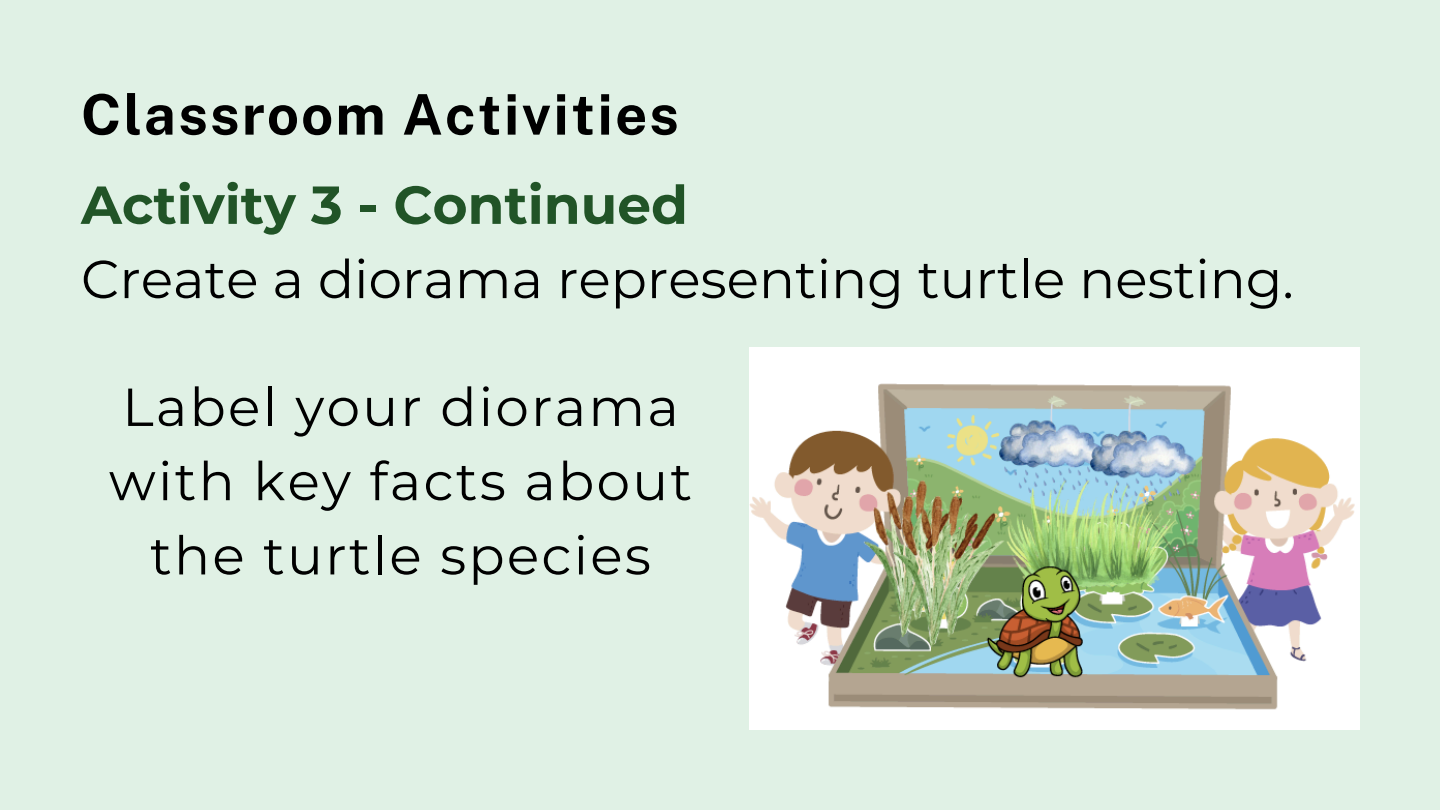
<style>
.page{position:relative;width:1440px;height:810px;background:#e0f1e5}
.page>*{position:absolute;margin:0;border:0;box-sizing:border-box;transform-origin:0 0}
.t1{font:700 56px "Public Sans";letter-spacing:.04em;color:#000}
.t2{font:53.4px/74.2px "Montserrat";letter-spacing:.04em;color:#000;text-align:center}
.t3{font:53.4px "Montserrat";color:#000}
.t4{font:700 53.4px "Montserrat";color:#215427}
</style>
<div class="page">
<img style="left:749px;top:347px;width:610px;height:382px">
<p class="t1" style="left:81px;top:81px;width:599px">Classroom Activities</p>
<h1 class="t4" style="left:81px;top:172px;width:608px">Activity 3 - Continued</h1>
<p class="t3" style="left:81px;top:246px;width:1214px">Create a diorama representing turtle nesting.</p>
<p class="t2" style="left:109px;top:370px;width:585px">Label your diorama with key facts about the turtle species</p>
</div>
